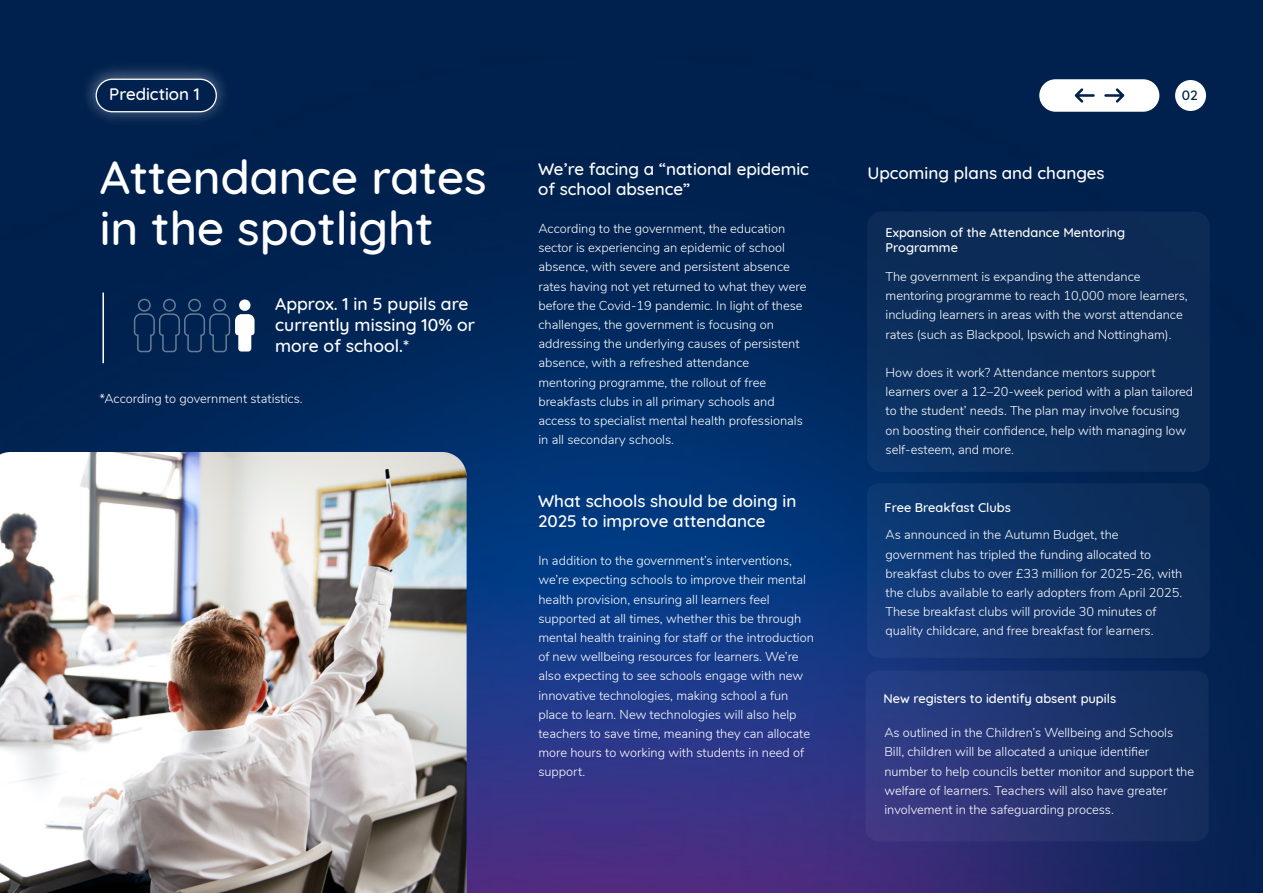
<style>
.page{position:relative;width:1263px;height:893px;background:#fff}
.page>*{position:absolute;margin:0;border:0;box-sizing:border-box;transform-origin:0 0}
.t1{font:500 47.4px/51.3px "Quicksand";color:#fff}
.t2{font:500 17.55px/21px "Quicksand";color:#fff}
.t3{font:500 16.95px/20.4px "Quicksand";color:#fff}
.t4{font:500 13.8px "Quicksand";color:#00214d}
.t5{font:500 12.9px/15.5px "Quicksand";color:#fff}
.t6{font:300 12.75px/19.2px "Nunito";color:#fff}
</style>
<div class="page">
<img style="left:466px;top:0;width:797px;height:893px">
<div style="left:867px;top:483px;width:343px;height:175px;background:linear-gradient(to right,#133c7c,#0d2b55);border-radius:13px"></div>
<div style="left:867px;top:211px;width:343px;height:261px;background:#0c2c58;border-radius:15px"></div>
<svg style="left:866px;top:670px;width:343px;height:171px"></svg>
<img style="left:0;top:0;width:643px;height:538px">
<div style="left:96px;top:79px;width:120px;height:33px;background:#00214d;border-radius:16px"></div>
<div style="left:96px;top:79px;width:121px;height:33px;border:1px solid #fff;border-radius:16px"></div>
<div style="left:1039px;top:79px;width:120px;height:33px;background:#fff;border-radius:16px"></div>
<svg style="left:1104px;top:88px;width:20px;height:15px"></svg>
<svg style="left:1075px;top:88px;width:20px;height:15px"></svg>
<div style="left:1175px;top:80px;width:31px;height:31px;background:#fff;border-radius:50%"></div>
<img style="left:0;top:453px;width:466px;height:440px">
<h3 class="t3" style="left:109px;top:83px;width:92px">Prediction 1</h3>
<p class="t4" style="left:1182px;top:83px;width:17px">02</p>
<h1 class="t1" style="left:100px;top:147px;width:388px">Attendance rates in the spotlight</h1>
<h2 class="t2" style="left:275px;top:292px;width:201px">Approx. 1 in 5 pupils are currently missing 10% or more of school.*</h2>
<p class="t6" style="left:99px;top:388px;width:205px">*According to government statistics.</p>
<h3 class="t3" style="left:538px;top:157px;width:272px">We’re facing a “national epidemic of school absence”</h3>
<p class="t6" style="left:538px;top:218px;width:270px">According to the government, the education sector is experiencing an epidemic of school absence, with severe and persistent absence rates having not yet returned to what they were before the Covid-19 pandemic. In light of these challenges, the government is focusing on addressing the underlying causes of persistent absence, with a refreshed attendance mentoring programme, the rollout of free breakfasts clubs in all primary schools and access to specialist mental health professionals in all secondary schools.</p>
<h3 class="t3" style="left:538px;top:489px;width:260px">What schools should be doing in<br>2025 to improve attendance</h3>
<p class="t6" style="left:538px;top:550px;width:277px">In addition to the government’s interventions, we’re expecting schools to improve their mental health provision, ensuring all learners feel supported at all times, whether this be through mental health training for staff or the introduction of new wellbeing resources for learners. We’re also expecting to see schools engage with new innovative technologies, making school a fun place to learn. New technologies will also help teachers to save time, meaning they can allocate more hours to working with students in need of support.</p>
<h3 class="t3" style="left:867px;top:161px;width:239px">Upcoming plans and changes</h3>
<p class="t5" style="left:885px;top:223px;width:241px">Expansion of the Attendance Mentoring<br>Programme</p>
<p class="t6" style="left:885px;top:266px;width:303px">The government is expanding the attendance mentoring programme to reach 10,000 more learners, including learners in areas with the worst attendance rates (such as Blackpool, Ipswich and Nottingham).</p>
<p class="t6" style="left:885px;top:362px;width:309px">How does it work? Attendance mentors support learners over a 12–20-week period with a plan tailored to the student’ needs. The plan may involve focusing on boosting their confidence, help with managing low self-esteem, and more.</p>
<p class="t5" style="left:884px;top:498px;width:128px">Free Breakfast Clubs</p>
<p class="t6" style="left:885px;top:525px;width:298px">As announced in the Autumn Budget, the government has tripled the funding allocated to breakfast clubs to over £33 million for 2025-26, with the clubs available to early adopters from April 2025.<br>These breakfast clubs will provide 30 minutes of quality childcare, and free breakfast for learners.</p>
<p class="t5" style="left:883px;top:690px;width:234px">New registers to identify absent pupils</p>
<p class="t6" style="left:884px;top:722px;width:311px">As outlined in the Children’s Wellbeing and Schools Bill, children will be allocated a unique identifier number to help councils better monitor and support the welfare of learners. Teachers will also have greater involvement in the safeguarding process.</p>
</div>
